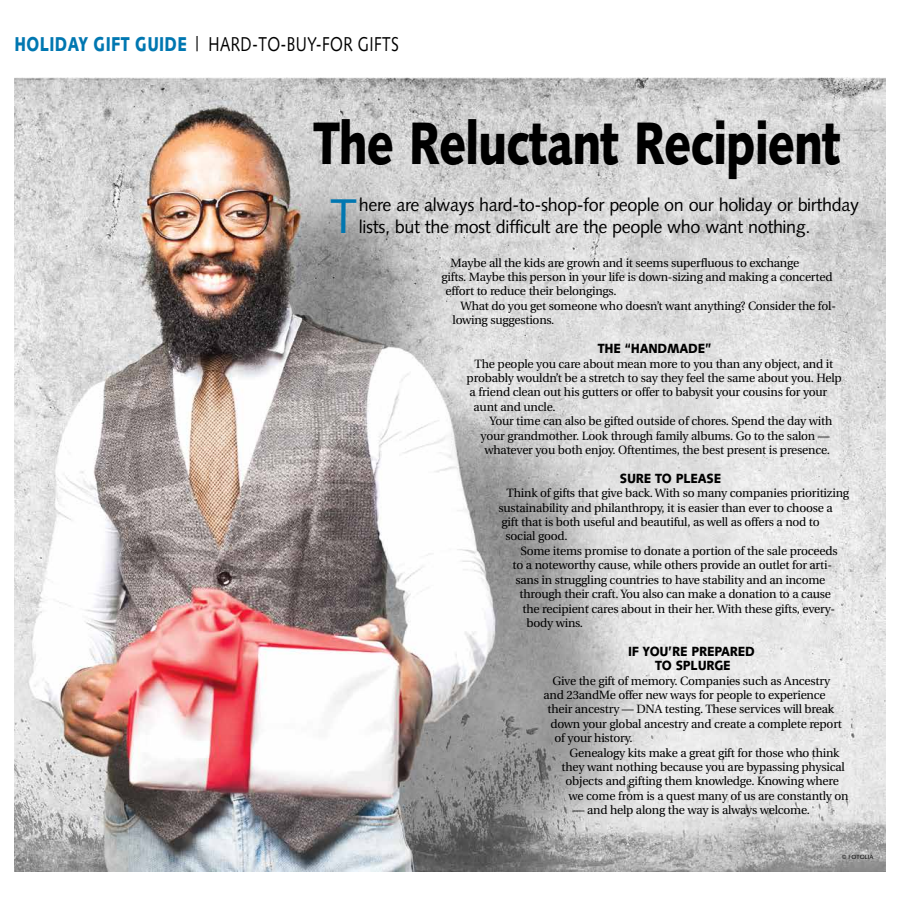
<style>
.page{position:relative;width:900px;height:908px;background:#fff}
.page>*{position:absolute;margin:0;border:0;box-sizing:border-box;transform-origin:0 0}
.t1{font:900 59.8px "Syntax";letter-spacing:-.02em;color:#000;scale:.77 1}
.t2{font:48.6px "Syntax";color:#0077b1}
.t3{font:20px "Syntax";letter-spacing:.025em;color:#000;scale:.77 1}
.t4{font:18px/21.6px "Syntax";letter-spacing:-.02em;color:#000}
.t5{font:900 13.3px/14.4px "Syntax";letter-spacing:-.02em;color:#000;text-align:center;scale:.91 1}
.t6{font:12px "Utopia";letter-spacing:-.02em;color:#000}
.t7{font:6px "Syntax";color:#000}
.s1{font-weight:900;color:#0077b1}
</style>
<div class="page">
<img style="left:15px;top:78px;width:870px;height:793px">
<h3 class="t3" style="left:14px;top:32px;width:501px"><span class="s1">HOLIDAY GIFT GUIDE</span> | HARD-TO-BUY-FOR GIFTS</h3>
<h1 class="t1" style="left:313px;top:108px;width:687px">The Reluctant Recipient</h1>
<h2 class="t2" style="left:330px;top:187px;width:29px">T</h2>
<h3 class="t4" style="left:359px;top:194px;width:502px">here are always hard-to-shop-for people on our holiday or birthday lists, but the most difficult are the people who want nothing.</h3>
<p class="t6" style="left:451px;top:256px;width:350px">Maybe all the kids are grown and it seems superfluous to exchange</p>
<p class="t6" style="left:442px;top:270px;width:392px">gifts. Maybe this person in your life is down-sizing and making a concerted</p>
<p class="t6" style="left:446px;top:285px;width:172px">effort to reduce their belongings.</p>
<p class="t6" style="left:461px;top:299px;width:377px">What do you get someone who doesn’t want anything? Consider the fol-</p>
<p class="t6" style="left:453px;top:313px;width:103px">lowing suggestions.</p>
<p class="t5" style="left:598px;top:341px;width:126px">THE “HANDMADE”</p>
<p class="t6" style="left:475px;top:357px;width:360px">The people you care about mean more to you than any object, and it</p>
<p class="t6" style="left:467px;top:371px;width:377px">probably wouldn’t be a stretch to say they feel the same about you. Help</p>
<p class="t6" style="left:470px;top:385px;width:359px">a friend clean out his gutters or offer to babysit your cousins for your</p>
<p class="t6" style="left:474px;top:400px;width:84px">aunt and uncle.</p>
<p class="t6" style="left:490px;top:414px;width:344px">Your time can also be gifted outside of chores. Spend the day with</p>
<p class="t6" style="left:481px;top:429px;width:351px">your grandmother. Look through family albums. Go to the salon —</p>
<p class="t6" style="left:485px;top:443px;width:347px">whatever you both enjoy. Oftentimes, the best present is presence.</p>
<p class="t5" style="left:620px;top:471px;width:113px">SURE TO PLEASE</p>
<p class="t6" style="left:507px;top:486px;width:344px">Think of gifts that give back. With so many companies prioritizing</p>
<p class="t6" style="left:499px;top:501px;width:336px">sustainability and philanthropy, it is easier than ever to choose a</p>
<p class="t6" style="left:502px;top:515px;width:320px">gift that is both useful and beautiful, as well as offers a nod to</p>
<p class="t6" style="left:506px;top:529px;width:64px">social good.</p>
<p class="t6" style="left:521px;top:544px;width:319px">Some items promise to donate a portion of the sale proceeds</p>
<p class="t6" style="left:513px;top:558px;width:321px">to a noteworthy cause, while others provide an outlet for arti-</p>
<p class="t6" style="left:516px;top:573px;width:311px">sans in struggling countries to have stability and an income</p>
<p class="t6" style="left:520px;top:587px;width:313px">through their craft. You also can make a donation to a cause</p>
<p class="t6" style="left:523px;top:601px;width:314px">the recipient cares about in their her. With these gifts, every-</p>
<p class="t6" style="left:527px;top:616px;width:58px">body wins.</p>
<p class="t5" style="left:628px;top:643px;width:141px">IF YOU’RE PREPARED<br>TO SPLURGE</p>
<p class="t6" style="left:553px;top:673px;width:279px">Give the gift of memory. Companies such as Ancestry</p>
<p class="t6" style="left:544px;top:688px;width:284px">and 23andMe offer new ways for people to experience</p>
<p class="t6" style="left:548px;top:702px;width:288px">their ancestry — DNA testing. These services will break</p>
<p class="t6" style="left:551px;top:717px;width:293px">down your global ancestry and create a complete report</p>
<p class="t6" style="left:555px;top:731px;width:80px">of your history.</p>
<p class="t6" style="left:570px;top:745px;width:271px">Genealogy kits make a great gift for those who think</p>
<p class="t6" style="left:562px;top:760px;width:285px">they want nothing because you are bypassing physical</p>
<p class="t6" style="left:566px;top:774px;width:275px">objects and gifting them knowledge. Knowing where</p>
<p class="t6" style="left:569px;top:789px;width:282px">we come from is a quest many of us are constantly on</p>
<p class="t6" style="left:573px;top:803px;width:239px">— and help along the way is always welcome.</p>
<p class="t7" style="left:842px;top:853px;width:33px">© FOTOLIA</p>
</div>
